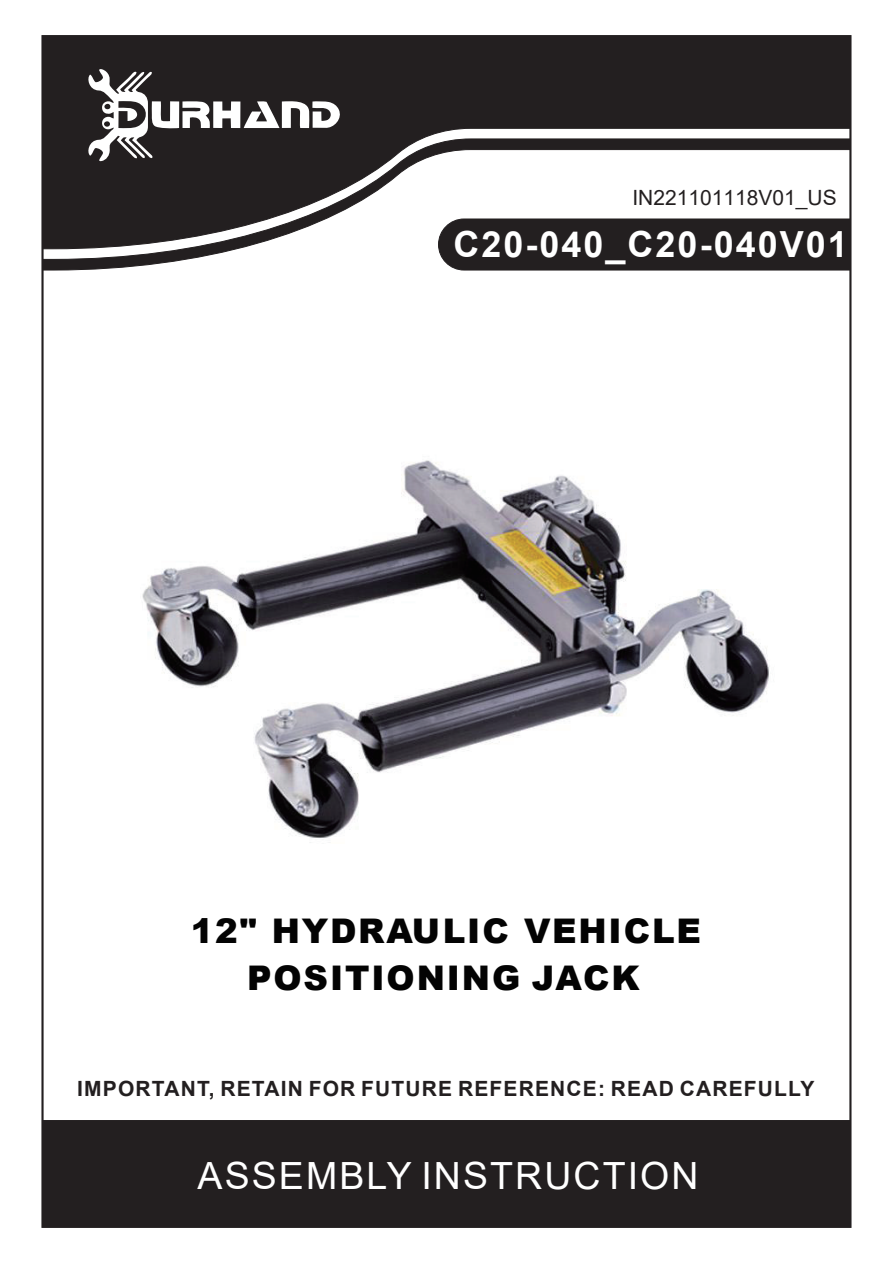
<style>
.page{position:relative;width:893px;height:1263px;background:#fff}
.page>*{position:absolute;margin:0;border:0;box-sizing:border-box;transform-origin:0 0}
.t1{font:37.5px "Arial";letter-spacing:.055em;color:#fff}
.t2{font:700 36px "Arial";letter-spacing:.055em;color:#fff}
.t3{font:900 33.9px/47.7px "Arial";letter-spacing:.055em;color:#030303;text-align:center}
.t4{font:700 21px "Arial";letter-spacing:.055em;color:#231f20}
.t5{font:21px "Arial";color:#231f20}
</style>
<div class="page">
<img style="left:142px;top:460px;width:627px;height:383px">
<div style="left:42px;top:1120px;width:809px;height:107px;background:#231f20"></div>
<svg style="left:42px;top:35px;width:809px;height:103px;background:#2f2b2c"></svg>
<svg style="left:42px;top:138px;width:809px;height:133px"></svg>
<svg style="left:86px;top:69px;width:257px;height:93px"></svg>
<div style="left:438px;top:218px;width:413px;height:53px;background:#231f20"></div>
<p class="t5" style="left:632px;top:183px;width:206px">IN221101118V01_US</p>
<h2 class="t2" style="left:453px;top:219px;width:396px">C20-040_C20-040V01</h2>
<h3 class="t3" style="left:191px;top:905px;width:512px">12" HYDRAULIC VEHICLE<br>POSITIONING JACK</h3>
<p class="t4" style="left:77px;top:1073px;width:739px">IMPORTANT, RETAIN FOR FUTURE REFERENCE: READ CAREFULLY</p>
<h1 class="t1" style="left:198px;top:1150px;width:502px">ASSEMBLY INSTRUCTION</h1>
</div>
